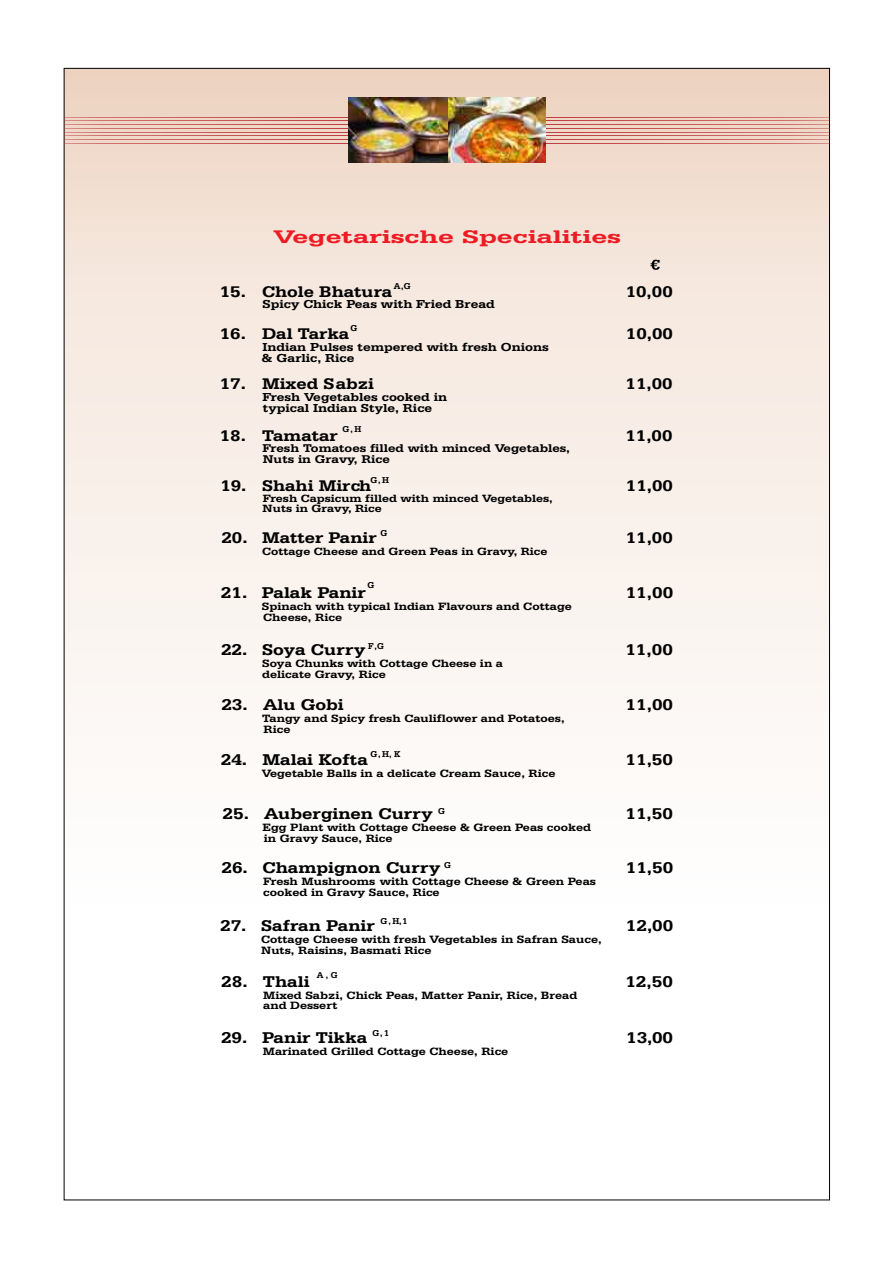
<style>
.page{position:relative;width:893px;height:1263px;background:#fff}
.page>*{position:absolute;margin:0;border:0;box-sizing:border-box;transform-origin:0 0}
.t1{font:700 19.35px "Serifa BT";color:#ed1c24;scale:1.54 1}
.t2{font:700 16.5px "Serifa BT";color:#000;scale:1.18 1}
.t3{font:700 16.35px "Serifa BT";color:#000;scale:1.18 1}
.t4{font:700 12.15px/11.1px "Serifa BT";color:#000;scale:1.18 1}
.t5{font:700 11.85px/10.8px "Serifa BT";color:#000;scale:1.18 1}
.t6{font:700 11.25px/10.9px "Serifa BT";color:#000;scale:1.18 1}
.t7{font:700 11.1px/10.2px "Serifa BT";color:#000;scale:1.18 1}
.t8{font:700 9px "Serifa BT";color:#000}
</style>
<div class="page">
<img style="left:66px;top:70px;width:762px;height:641px">
<hr style="left:447px;top:117px;width:383px;height:1px;background:#b82b30">
<hr style="left:447px;top:120px;width:383px;height:1px;background:#b82b30">
<hr style="left:447px;top:124px;width:383px;height:1px;background:#b82b30">
<hr style="left:447px;top:128px;width:383px;height:1px;background:#b82b30">
<hr style="left:447px;top:132px;width:383px;height:1px;background:#b82b30">
<hr style="left:447px;top:139px;width:383px;height:1px;background:#b82b30">
<hr style="left:447px;top:143px;width:383px;height:1px;background:#b82b30">
<hr style="left:447px;top:135px;width:383px;height:1px;background:#b82b30">
<hr style="left:64px;top:117px;width:383px;height:1px;background:#b82b30">
<hr style="left:64px;top:120px;width:383px;height:1px;background:#b82b30">
<hr style="left:64px;top:124px;width:383px;height:1px;background:#b82b30">
<hr style="left:64px;top:128px;width:383px;height:1px;background:#b82b30">
<hr style="left:64px;top:132px;width:383px;height:1px;background:#b82b30">
<hr style="left:64px;top:139px;width:383px;height:1px;background:#b82b30">
<hr style="left:64px;top:143px;width:383px;height:1px;background:#b82b30">
<hr style="left:64px;top:135px;width:383px;height:1px;background:#b82b30">
<img style="left:349px;top:98px;width:196px;height:65px">
<svg style="left:650px;top:260px;width:10px;height:10px"></svg>
<h1 class="t1" style="left:274px;top:228px;width:227px">Vegetarische Specialities</h1>
<h3 class="t3" style="left:220px;top:284px;width:148px">15. Chole Bhatura</h3>
<h3 class="t3" style="left:626px;top:284px;width:41px">10,00</h3>
<p class="t4" style="left:263px;top:300px;width:198px">Spicy Chick Peas with Fried Bread</p>
<h3 class="t3" style="left:220px;top:327px;width:111px">16. Dal Tarka</h3>
<h3 class="t3" style="left:626px;top:327px;width:41px">10,0 0</h3>
<p class="t4" style="left:262px;top:342px;width:245px">Indian Pulses tempered with fresh Onions &amp; Garlic, Rice</p>
<h3 class="t3" style="left:220px;top:376px;width:132px">17. Mixed S abzi</h3>
<h3 class="t3" style="left:626px;top:376px;width:41px">11,00</h3>
<p class="t4" style="left:263px;top:392px;width:158px">Fresh Vegetables cooked in typical Indian Style, Rice</p>
<h3 class="t3" style="left:220px;top:428px;width:102px">18. Tamata r</h3>
<h3 class="t3" style="left:625px;top:428px;width:41px">11,00</h3>
<p class="t5" style="left:263px;top:444px;width:262px">Fresh Tomatoes filled with minced Vegetables,<br>Nuts in Gravy, Rice</p>
<h3 class="t3" style="left:220px;top:478px;width:129px">19. Shahi Mirch</h3>
<h3 class="t3" style="left:626px;top:478px;width:41px">11,00</h3>
<p class="t7" style="left:263px;top:494px;width:247px">Fresh Capsicum filled with minced Vegetables,<br>Nuts in Gravy, Rice</p>
<h3 class="t3" style="left:221px;top:530px;width:133px">20. Matter Panir</h3>
<h3 class="t3" style="left:626px;top:530px;width:41px">11,00</h3>
<p class="t7" style="left:262px;top:547px;width:243px">Cottage Cheese and Green Peas in Gravy, Rice</p>
<p class="t8" style="left:394px;top:283px;width:19px">A, G</p>
<p class="t8" style="left:350px;top:324px;width:8px">G</p>
<p class="t8" style="left:343px;top:426px;width:20px">G, H</p>
<p class="t8" style="left:370px;top:476px;width:20px">G, H</p>
<p class="t8" style="left:380px;top:529px;width:8px">G</p>
<p class="t8" style="left:367px;top:581px;width:8px">G</p>
<h2 class="t2" style="left:221px;top:586px;width:124px">21. Palak Panir</h2>
<h2 class="t2" style="left:626px;top:586px;width:42px">11,00</h2>
<p class="t6" style="left:262px;top:602px;width:264px">Spinach with typical Indian Flavours and Cottage<br>Cheese, Rice</p>
<p class="t8" style="left:368px;top:642px;width:17px">F,G</p>
<h2 class="t2" style="left:221px;top:643px;width:124px">22. Soya Curry</h2>
<h2 class="t2" style="left:625px;top:643px;width:42px">11,00</h2>
<p class="t6" style="left:262px;top:659px;width:206px">Soya Chunks with Cottage Cheese in a delicate Gravy, Rice</p>
<h2 class="t2" style="left:221px;top:697px;width:105px">23. Al u Gobi</h2>
<h2 class="t2" style="left:626px;top:697px;width:42px">11,00</h2>
<p class="t6" style="left:262px;top:713px;width:258px">Tangy and Spicy fresh Cauliflower and Potatoes,<br>Rice</p>
<p class="t8" style="left:370px;top:750px;width:31px">G, H, K</p>
<h2 class="t2" style="left:221px;top:752px;width:126px">24. Malai Koft a</h2>
<h2 class="t2" style="left:625px;top:752px;width:42px">11,50</h2>
<p class="t6" style="left:262px;top:768px;width:250px">Vegetable Balls in a delicate Cream Sauce, Rice</p>
<p class="t8" style="left:438px;top:807px;width:8px">G</p>
<h2 class="t2" style="left:223px;top:807px;width:180px">25. Auberginen Curr y</h2>
<h2 class="t2" style="left:625px;top:807px;width:42px">11,50</h2>
<p class="t6" style="left:263px;top:823px;width:280px">Egg Plant with Cottage Cheese &amp; Green Peas cooked in Gravy Sauce, Rice</p>
<h2 class="t2" style="left:221px;top:860px;width:187px">26. Champignon Curry</h2>
<h2 class="t2" style="left:626px;top:860px;width:42px">11,50</h2>
<p class="t6" style="left:263px;top:876px;width:283px">Fresh Mushrooms with Cottage Cheese &amp; Green Peas cooked in Gravy Sauce, Rice</p>
<h2 class="t2" style="left:220px;top:918px;width:132px">27. Safran Panir</h2>
<h2 class="t2" style="left:626px;top:918px;width:42px">12,00</h2>
<p class="t6" style="left:261px;top:934px;width:290px">Cottage Cheese with fresh Vegetables in Safran Sauce,<br>Nuts, Raisins, Basmati Rice</p>
<h2 class="t2" style="left:221px;top:974px;width:76px">28. Tha l i</h2>
<h2 class="t2" style="left:625px;top:974px;width:42px">12,50</h2>
<p class="t6" style="left:263px;top:990px;width:268px">Mixed Sabzi, Chick Peas, Matter Panir, Rice, Bread and Dessert</p>
<p class="t8" style="left:444px;top:861px;width:8px">G</p>
<p class="t8" style="left:381px;top:917px;width:28px">G, H,1</p>
<p class="t8" style="left:317px;top:971px;width:22px">A , G</p>
<p class="t8" style="left:373px;top:1029px;width:18px">G, 1</p>
<h2 class="t2" style="left:221px;top:1030px;width:125px">29. Pani r Tikka</h2>
<h2 class="t2" style="left:626px;top:1030px;width:41px">13 ,00</h2>
<p class="t6" style="left:263px;top:1046px;width:210px">Marinated Grilled Cottage Cheese, Rice</p>
</div>
